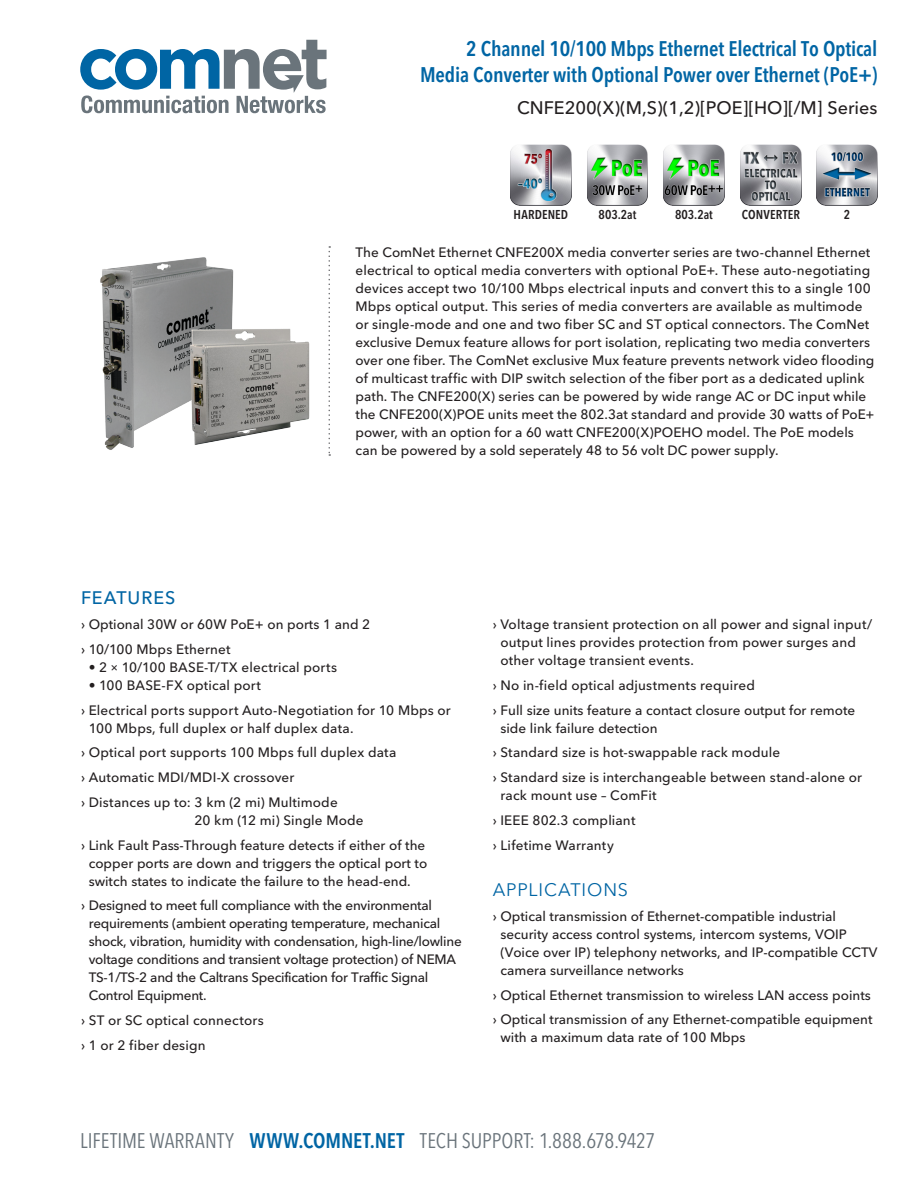
<style>
.page{position:relative;width:918px;height:1188px;background:#fff}
.page>*{position:absolute;margin:0;border:0;box-sizing:border-box;transform-origin:0 0}
.t1{font:600 condensed 21px "Avenir Next LT Pro";letter-spacing:-.01em;color:#0065a4}
.t2{font:condensed 21px "Avenir Next LT Pro";letter-spacing:-.005em;color:#6a747b}
.t3{font:500 18px "Avenir Next LT Pro";color:#231f20}
.t4{font:18px "Avenir Next LT Pro";letter-spacing:.05em;color:#0065a4}
.t5{font:500 18px "Avenir Next LT Pro";letter-spacing:.055em;color:#0065a4}
.t6{font:500 13.5px/18px "Avenir Next LT Pro";color:#231f20}
.t7{font:500 13.5px/18px "Avenir Next LT Pro";letter-spacing:-.02em;color:#231f20}
.t8{font:600 condensed 12.75px "Avenir Next LT Pro";letter-spacing:.005em;color:#231f20}
.s1{font-family:"Trebuchet MS";font-weight:400}
.s2{font-weight:600;color:#0065a4}
</style>
<div class="page">
<svg style="left:80px;top:40px;width:247px;height:73px"></svg>
<svg style="left:328px;top:246px;width:2px;height:210px"></svg>
<img style="left:741px;top:144px;width:60px;height:61px">
<img style="left:817px;top:144px;width:60px;height:61px">
<img style="left:100px;top:257px;width:134px;height:193px">
<img style="left:182px;top:321px;width:128px;height:129px">
<img style="left:511px;top:144px;width:60px;height:61px">
<img style="left:587px;top:144px;width:61px;height:61px">
<img style="left:663px;top:144px;width:61px;height:61px">
<p class="t1" style="left:466px;top:36px;width:413px">2 Channel 10/100 Mbps Ethernet Electrical To Optical</p>
<p class="t1" style="left:420px;top:61px;width:459px">Media Converter with Optional Power over Ethernet (PoE+)</p>
<p class="t3" style="left:517px;top:97px;width:362px">CNFE200(X)(M,S)(1,2)[POE][HO][/M] Series</p>
<p class="t8" style="left:514px;top:207px;width:56px">HARDENED</p>
<p class="t8" style="left:599px;top:207px;width:39px">803.2at</p>
<p class="t8" style="left:675px;top:207px;width:39px">803.2at</p>
<p class="t8" style="left:742px;top:207px;width:60px">CONVERTER</p>
<p class="t8" style="left:844px;top:207px;width:8px">2</p>
<p class="t6" style="left:356px;top:243px;width:521px">The ComNet Ethernet CNFE200X media converter series are two-channel Ethernet electrical to optical media converters with optional PoE+. These auto-negotiating devices accept two 10/100 Mbps electrical inputs and convert this to a single 100<br>Mbps optical output. This series of media converters are available as multimode or single-mode and one and two fiber SC and ST optical connectors. The ComNet exclusive Demux feature allows for port isolation, replicating two media converters over one fiber. The ComNet exclusive Mux feature prevents network video flooding of multicast traffic with DIP switch selection of the fiber port as a dedicated uplink path. The CNFE200(X) series can be powered by wide range AC or DC input while the CNFE200(X)POE units meet the 802.3at standard and provide 30 watts of PoE+ power, with an option for a 60 watt CNFE200(X)POEHO model. The PoE models can be powered by a sold seperately 48 to 56 volt DC power supply.</p>
<p class="t5" style="left:81px;top:587px;width:96px">FEATURES</p>
<p class="t6" style="left:81px;top:615px;width:291px">› Optional 30W or 60W PoE+ on ports 1 and 2</p>
<p class="t6" style="left:81px;top:640px;width:151px">› 10/100 Mbps Ethernet</p>
<p class="t6" style="left:89px;top:658px;width:250px">• 2 <span class="s1">×</span> 10/100 BASE-T/TX electrical ports</p>
<p class="t6" style="left:89px;top:676px;width:174px">• 100 BASE-FX optical port</p>
<p class="t6" style="left:89px;top:701px;width:364px;text-indent:-8px">› Electrical ports support Auto-Negotiation for 10 Mbps or<br>100 Mbps, full duplex or half duplex data.</p>
<p class="t6" style="left:81px;top:744px;width:317px">› Optical port supports 100 Mbps full duplex data</p>
<p class="t6" style="left:81px;top:768px;width:215px">› Automatic MDI/MDI-X crossover</p>
<p class="t6" style="left:195px;top:793px;width:171px;text-indent:-114px">› Distances up to: 3 km (2 mi) Multimode<br>20 km (12 mi) Single Mode</p>
<p class="t6" style="left:89px;top:836px;width:340px;text-indent:-8px">› Link Fault Pass-Through feature detects if either of the copper ports are down and triggers the optical port to switch states to indicate the failure to the head-end.</p>
<p class="t7" style="left:89px;top:897px;width:375px;text-indent:-8px">› Designed to meet full compliance with the environmental requirements (ambient operating temperature, mechanical shock, vibration, humidity with condensation, high-line/lowline voltage conditions and transient voltage protection) of NEMA TS-1/TS-2 and the Caltrans Specification for Traffic Signal Control Equipment.</p>
<p class="t6" style="left:81px;top:1011px;width:184px">› ST or SC optical connectors</p>
<p class="t6" style="left:81px;top:1036px;width:126px">› 1 or 2 fiber design</p>
<p class="t6" style="left:500px;top:615px;width:373px;text-indent:-8px">› Voltage transient protection on all power and signal input/ output lines provides protection from power surges and other voltage transient events.</p>
<p class="t6" style="left:493px;top:676px;width:264px">› No in-field optical adjustments required</p>
<p class="t6" style="left:500px;top:701px;width:356px;text-indent:-8px">› Full size units feature a contact closure output for remote side link failure detection</p>
<p class="t6" style="left:493px;top:744px;width:289px">› Standard size is hot-swappable rack module</p>
<p class="t6" style="left:500px;top:768px;width:363px;text-indent:-8px">› Standard size is interchangeable between stand-alone or rack mount use – ComFit</p>
<p class="t6" style="left:493px;top:811px;width:144px">› IEEE 802.3 compliant</p>
<p class="t6" style="left:493px;top:836px;width:123px">› Lifetime Warranty</p>
<p class="t4" style="left:493px;top:879px;width:137px">APPLICATIONS</p>
<p class="t6" style="left:500px;top:907px;width:378px;text-indent:-8px">› Optical transmission of Ethernet-compatible industrial security access control systems, intercom systems, VOIP (Voice over IP) telephony networks, and IP-compatible CCTV camera surveillance networks</p>
<p class="t6" style="left:493px;top:986px;width:380px">› Optical Ethernet transmission to wireless LAN access points</p>
<p class="t6" style="left:500px;top:1011px;width:374px;text-indent:-8px">› Optical transmission of any Ethernet-compatible equipment with a maximum data rate of 100 Mbps</p>
<h1 class="t2" style="left:80px;top:1128px;width:577px">LIFETIME WARRANTY <span class="s2">WWW.COMNET.NET</span> TECH SUPPORT: 1.888.678.9427</h1>
</div>
